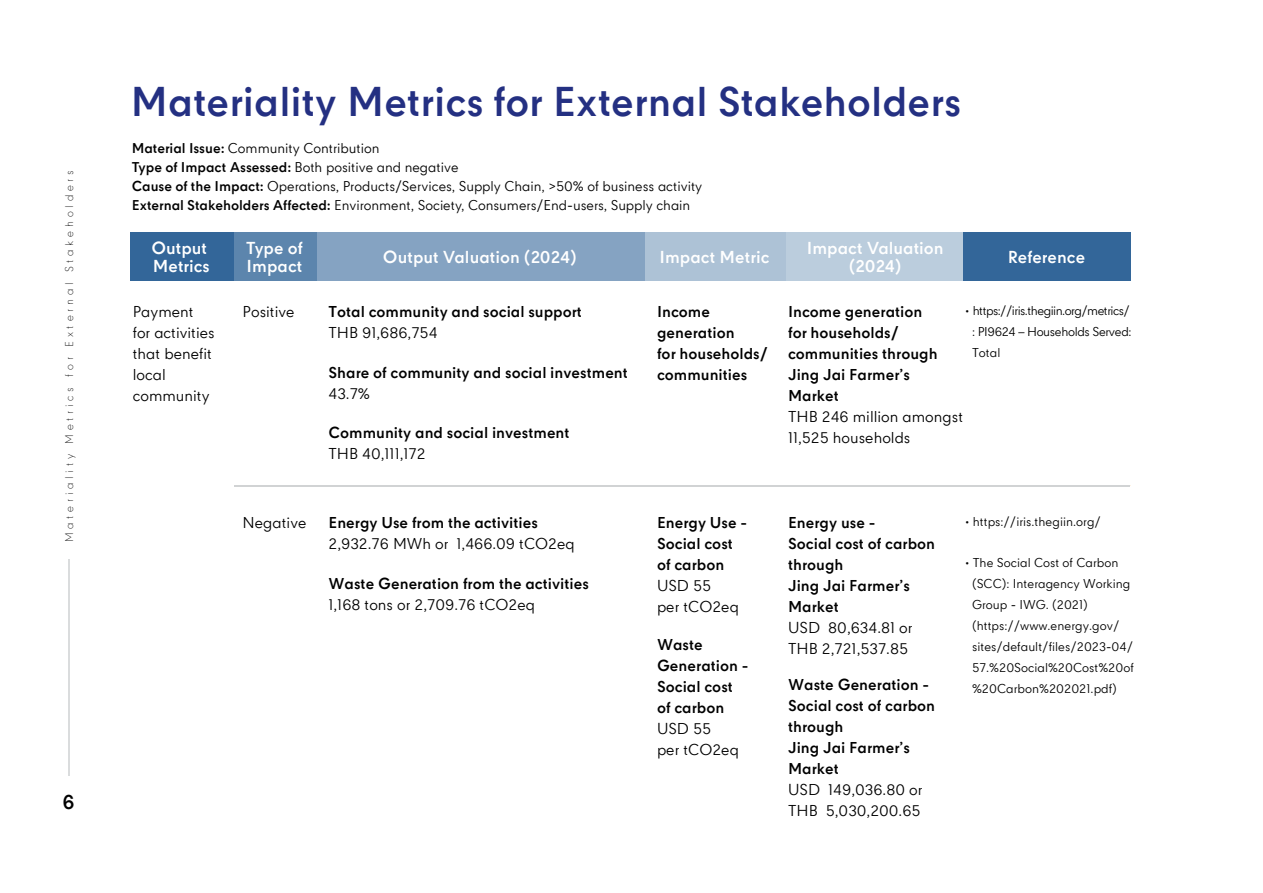
<style>
.page{position:relative;width:1263px;height:893px;background:#fff}
.page>*{position:absolute;margin:0;border:0;box-sizing:border-box;transform-origin:0 0}
.t1{font:700 39.75px "CPN";color:#243082}
.t2{font:700 19.5px "CPN";color:#000101}
.t3{font:700 16.5px/18px "CPN";color:#fff}
.t4{font:700 15px/21px "CPN";color:#000}
.t5{font:15px/21px "CPN";color:#000}
.t6{font:13.5px/19.2px "CPN";letter-spacing:-.005em;color:#000}
.t7{font:12.3px/21px "CPN";color:#000}
.t8{font:12.3px/21px "CPN";letter-spacing:-.03em;color:#000}
.t9{font:300 10.5px "CPN";letter-spacing:.36em;color:#000101}
.s1{font-weight:700}
.s2{font-size:13.65px}
</style>
<div class="page">
<hr style="left:235px;top:485px;width:895px;height:2px;background:#d1d3d4">
<div style="left:131px;top:232px;width:104px;height:49px;background:#369"></div>
<div style="left:235px;top:232px;width:82px;height:49px;background:#5c85ad"></div>
<div style="left:786px;top:232px;width:177px;height:49px;background:#bbcddd"></div>
<div style="left:645px;top:232px;width:141px;height:49px;background:#adc2d6"></div>
<div style="left:317px;top:232px;width:328px;height:49px;background:#85a3c2"></div>
<div style="left:963px;top:232px;width:167px;height:49px;background:#369"></div>
<hr style="left:68px;top:560px;width:2px;height:216px;background:#dadcdd">
<p class="t9" style="left:62px;top:542px;width:373px;rotate:-90deg">Materiality Metrics for External Stakeholders</p>
<h2 class="t2" style="left:63px;top:791px;width:14px">6</h2>
<h1 class="t1" style="left:131px;top:79px;width:832px">Materiality Metrics for External Stakeholders</h1>
<p class="t6" style="left:132px;top:140px;width:572px"><span class="s1">Material Issue:</span> Community Contribution<br><span class="s1">Type of Impact Assessed:</span> Both positive and negative<br><span class="s1">Cause of the Impact:</span> Operations, Products/Services, Supply Chain, &gt;50% of business activity <span class="s1">External Stakeholders Affected:</span> Environment, Society, Consumers/End-users, Supply chain</p>
<p class="t3" style="left:151px;top:239px;width:60px">Output<br>Metrics</p>
<p class="t3" style="left:246px;top:239px;width:58px">Type of<br>Impact</p>
<p class="t5" style="left:133px;top:302px;width:83px">Payment for activities that benefit local community</p>
<p class="t5" style="left:243px;top:302px;width:54px">Positive</p>
<p class="t8" style="left:972px;top:302px;width:161px;text-indent:-7px"><span class="s2">•</span> https://iris.thegiin.org/metrics/ : PI9624 – Households Served:<br>Total</p>
<p class="t3" style="left:807px;top:239px;width:138px;text-align:center">Impact Valuation (2024)</p>
<p class="t3" style="left:383px;top:248px;width:195px">Output Valuation (2024)</p>
<p class="t3" style="left:659px;top:248px;width:111px">Impact Metric</p>
<p class="t3" style="left:1008px;top:248px;width:79px">Reference</p>
<p class="t4" style="left:657px;top:301px;width:112px">Income generation<br>for households/ communities</p>
<p class="t4" style="left:788px;top:301px;width:151px">Income generation for households/ communities through<br>Jing Jai Farmer’s<br>Market</p>
<p class="t5" style="left:788px;top:407px;width:177px">THB 246 million amongst<br>11,525 households</p>
<p class="t4" style="left:328px;top:301px;width:255px">Total community and social support</p>
<p class="t5" style="left:328px;top:323px;width:111px">THB 91,686,754</p>
<p class="t4" style="left:328px;top:362px;width:301px">Share of community and social investment</p>
<p class="t5" style="left:328px;top:385px;width:43px">43.7%</p>
<p class="t4" style="left:328px;top:423px;width:243px">Community and social investment</p>
<p class="t5" style="left:328px;top:445px;width:99px">THB 40,111,172</p>
<p class="t4" style="left:328px;top:512px;width:211px">Energy Use from the activities</p>
<p class="t5" style="left:328px;top:534px;width:248px">2,932.76 MWh or 1,466.09 tCO2eq</p>
<p class="t4" style="left:328px;top:573px;width:262px">Waste Generation from the activities</p>
<p class="t5" style="left:328px;top:596px;width:208px">1,168 tons or 2,709.76 tCO2eq</p>
<p class="t4" style="left:788px;top:512px;width:149px">Energy use -<br>Social cost of carbon through<br>Jing Jai Farmer’s<br>Market</p>
<p class="t5" style="left:788px;top:618px;width:126px">USD 80,634.81 or<br>THB 2,721,537.85</p>
<p class="t4" style="left:788px;top:674px;width:149px">Waste Generation -<br>Social cost of carbon through<br>Jing Jai Farmer’s<br>Market</p>
<p class="t5" style="left:788px;top:780px;width:136px">USD 149,036.80 or<br>THB 5,030,200.65</p>
<p class="t4" style="left:657px;top:512px;width:92px">Energy Use -<br>Social cost of carbon</p>
<p class="t5" style="left:657px;top:576px;width:83px">USD 55<br>per tCO2eq</p>
<p class="t4" style="left:657px;top:634px;width:93px">Waste<br>Generation -<br>Social cost of carbon</p>
<p class="t5" style="left:657px;top:719px;width:83px">USD 55<br>per tCO2eq</p>
<p class="t5" style="left:243px;top:513px;width:65px">Negative</p>
<p class="t7" style="left:965px;top:513px;width:137px"><span class="s2">•</span> https://iris.thegiin.org/</p>
<p class="t7" style="left:972px;top:553px;width:163px;text-indent:-7px"><span class="s2">•</span> The Social Cost of Carbon (SCC): Interagency Working<br>Group - IWG. (2021) (https://www.energy.gov/ sites/default/files/2023-04/<br>57.%20Social%20Cost%20of %20Carbon%202021.pdf)</p>
</div>
